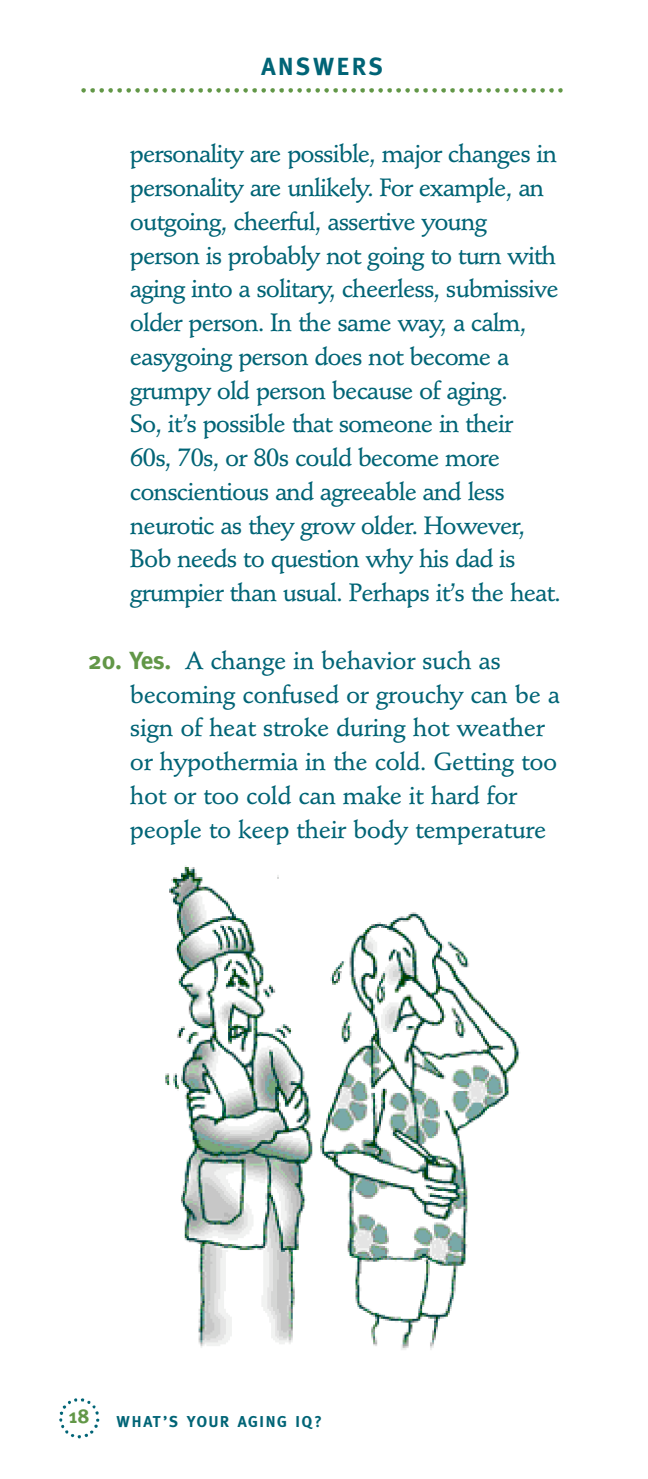
<style>
.page{position:relative;width:648px;height:1479px;background:#fff}
.page>*{position:absolute;margin:0;border:0;box-sizing:border-box;transform-origin:0 0}
.t1{font:500 24.75px/33.8px "Stempel Schneidler";letter-spacing:-.04em;color:#006476}
.t2{font:500 24.75px/33.8px "Stempel Schneidler";letter-spacing:-.015em;color:#006476}
.t3{font:700 24.75px "Meta";color:#006476}
.t4{font:700 20.25px "Meta";color:#629747}
.t5{font:700 15.75px "Meta";letter-spacing:.11em;color:#006476}
.s1{font-family:"Meta";font-weight:700;color:#629747}
</style>
<div class="page">
<svg style="left:59px;top:1398px;width:40px;height:40px"></svg>
<svg style="left:81px;top:88px;width:482px;height:5px"></svg>
<img style="left:165px;top:865px;width:355px;height:485px">
<p class="t3" style="left:261px;top:56px;width:123px">A N S W E R S</p>
<p class="t1" style="left:130px;top:139px;width:433px">personality are possible, major changes in personality are unlikely. For example, an outgoing, cheerful, assertive young person is probably not going to turn with aging into a solitary, cheerless, submissive older person. In the same way, a calm, easygoing person does not become a<br>g rumpy old person because of aging.<br>So, it’s possible that someone in their 60s, 70s, or 80s could become more conscientious and agreeable and less<br>n e u rotic as they grow older. However, Bob needs to question why his dad is<br>g rumpier than usual. Perhaps it’s the heat.</p>
<p class="t2" style="left:130px;top:646px;width:432px;text-indent:-42px"><span class="s1">2 0. Yes .</span> A change in behavior such as becoming confused or grouchy can be a sign of heat stroke during hot weather or hypothermia in the cold. Getting too hot or too cold can make it hard for people to keep their body temperature</p>
<p class="t4" style="left:69px;top:1407px;width:22px">18</p>
<p class="t5" style="left:117px;top:1414px;width:207px">W H AT’S YOUR AGING IQ?</p>
</div>
